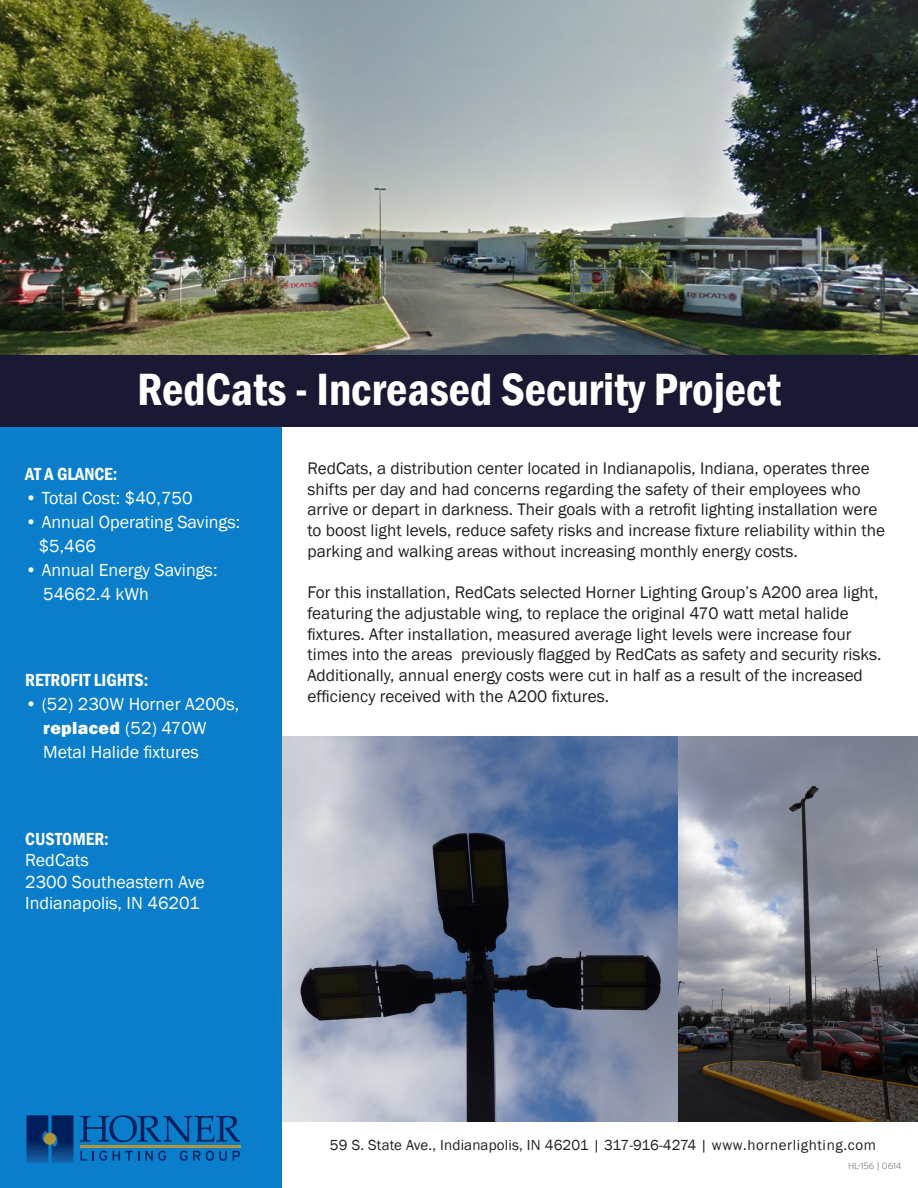
<style>
.page{position:relative;width:918px;height:1188px;background:#fff}
.page>*{position:absolute;margin:0;border:0;box-sizing:border-box;transform-origin:0 0}
.t1{font:600 condensed 46.5px "Franklin Gothic";color:#fff}
.t2{font:18px/24px "Franklin Gothic";color:#fff}
.t3{font:600 condensed 18px "Franklin Gothic";color:#fff}
.t4{font:17.25px/20.7px "Franklin Gothic";color:#231f20}
.t5{font:15px "Franklin Gothic";letter-spacing:.01em;color:#231f20}
.t6{font:300 9px "Interstate";color:#808285}
.s1{font-weight:800}
</style>
<div class="page">
<img style="left:282px;top:736px;width:636px;height:386px">
<div style="left:0;top:398px;width:282px;height:790px;background:#0a7eca"></div>
<img style="left:0;top:0;width:918px;height:355px">
<div style="left:0;top:355px;width:918px;height:72px;background:#191933"></div>
<svg style="left:80px;top:1115px;width:160px;height:27px"></svg>
<hr style="left:80px;top:1145px;width:160px;height:3px;background:#b19539">
<svg style="left:27px;top:1115px;width:46px;height:48px;background:#073776"></svg>
<div style="left:44px;top:1133px;width:12px;height:12px;background:#b19539;border-radius:50%"></div>
<svg style="left:81px;top:1151px;width:26px;height:10px"></svg>
<svg style="left:113px;top:1151px;width:26px;height:10px"></svg>
<svg style="left:145px;top:1151px;width:21px;height:10px"></svg>
<svg style="left:180px;top:1151px;width:47px;height:10px"></svg>
<svg style="left:233px;top:1151px;width:7px;height:10px"></svg>
<p class="t1" style="left:137px;top:359px;width:645px">RedCats - Increased Security Project</p>
<p class="t3" style="left:25px;top:462px;width:94px">AT A GLANCE:</p>
<p class="t2" style="left:25px;top:486px;width:169px">• Total Cost: $40,750</p>
<p class="t2" style="left:39px;top:510px;width:203px;text-indent:-14px">• Annual Operating Savings: $5,466</p>
<p class="t2" style="left:43px;top:558px;width:176px;text-indent:-18px">• Annual Energy Savings:<br>54662.4 kWh</p>
<p class="t3" style="left:25px;top:668px;width:125px">RETROFIT LIGHTS:</p>
<p class="t2" style="left:43px;top:692px;width:198px;text-indent:-18px">• (52) 230W Horner A200s, <span class="s1">replaced</span> (52) 470W<br>Metal Halide fixtures</p>
<p class="t3" style="left:25px;top:826px;width:85px">CUSTOMER:</p>
<p class="t2" style="left:25px;top:848px;width:65px">RedCats</p>
<p class="t2" style="left:25px;top:871px;width:181px;line-height:21.6px">2300 Southeastern Ave<br>Indianapolis, IN 46201</p>
<p class="t4" style="left:308px;top:458px;width:579px">RedCats, a distribution center located in Indianapolis, Indiana, operates three shifts per day and had concerns regarding the safety of their employees who arrive or depart in darkness. Their goals with a retrofit lighting installation were to boost light levels, reduce safety risks and increase fixture reliability within the parking and walking areas without increasing monthly energy costs.</p>
<p class="t4" style="left:308px;top:583px;width:575px">For this installation, RedCats selected Horner Lighting Group’s A200 area light, featuring the adjustable wing, to replace the original 470 watt metal halide fixtures. After installation, measured average light levels were increase four times into the areas previously flagged by RedCats as safety and security risks.<br>Additionally, annual energy costs were cut in half as a result of the increased efficiency received with the A200 fixtures.</p>
<p class="t5" style="left:330px;top:1136px;width:547px">59 S. State Ave., Indianapolis, IN 46201 | 317-916-4274 | www.hornerlighting.com</p>
<p class="t6" style="left:848px;top:1161px;width:55px">HL-156 | 0614</p>
</div>
